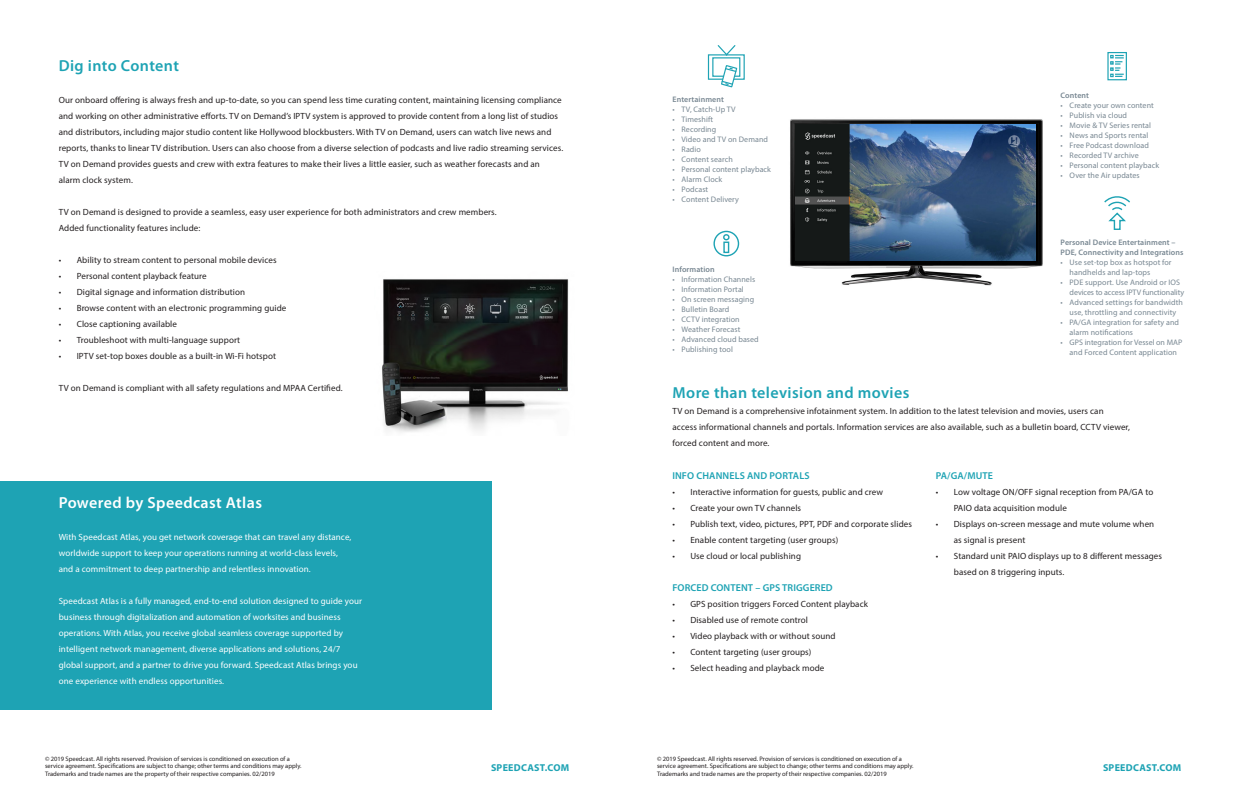
<style>
.page{position:relative;width:1242px;height:810px;background:#fff}
.page>*{position:absolute;margin:0;border:0;box-sizing:border-box;transform-origin:0 0}
.t1{font:600 16px "Myriad Pro";letter-spacing:.025em;color:#1ea3b4}
.t2{font:600 16px "Myriad Pro";letter-spacing:.025em;color:#fff}
.t3{font:600 10px "Myriad Pro";letter-spacing:.01em;color:#1ea3b4}
.t4{font:700 10px "Myriad Pro";letter-spacing:.025em;color:#1ea3b4}
.t5{font:9px/16px "Myriad Pro";letter-spacing:.01em;color:#231f20}
.t6{font:9px/16px "Myriad Pro";letter-spacing:.01em;color:#fff}
.t7{font:8px/10px "Myriad Pro";letter-spacing:.01em;color:#788792}
.t8{font:600 8px/10px "Myriad Pro";letter-spacing:.01em;color:#788792}
.t9{font:8px/10px "Myriad Pro";letter-spacing:-.01em;color:#788792}
.t10{font:6.5px "Myriad Pro";color:#231f20}
</style>
<div class="page">
<img style="left:790px;top:119px;width:253px;height:167px">
<img style="left:795px;top:125px;width:241px;height:135px">
<div style="left:0;top:481px;width:491px;height:229px;background:#1ea3b4"></div>
<svg style="left:707px;top:45px;width:38px;height:43px"></svg>
<div style="left:1107px;top:52px;width:20px;height:28px;border:1px solid #1ea3b4"></div>
<svg style="left:1110px;top:55px;width:14px;height:22px"></svg>
<svg style="left:713px;top:230px;width:27px;height:27px"></svg>
<svg style="left:1104px;top:196px;width:26px;height:34px"></svg>
<img style="left:382px;top:279px;width:187px;height:153px">
<p class="t1" style="left:59px;top:55px;width:122px">Dig into Content</p>
<p class="t5" style="left:59px;top:92px;width:506px">Our onboard offering is always fresh and up-to-date, so you can spend less time curating content, maintaining licensing compliance and working on other administrative efforts. TV on Demand’s IPTV system is approved to provide content from a long list of studios and distributors, including major studio content like Hollywood blockbusters. With TV on Demand, users can watch live news and reports, thanks to linear TV distribution. Users can also choose from a diverse selection of podcasts and live radio streaming services.<br>TV on Demand provides guests and crew with extra features to make their lives a little easier, such as weather forecasts and an alarm clock system.</p>
<p class="t5" style="left:59px;top:204px;width:439px">TV on Demand is designed to provide a seamless, easy user experience for both administrators and crew members.<br>Added functionality features include:</p>
<p class="t5" style="left:59px;top:252px;width:219px">• Ability to stream content to personal mobile devices</p>
<p class="t5" style="left:59px;top:268px;width:149px">• Personal content playback feature</p>
<p class="t5" style="left:59px;top:284px;width:188px">• Digital signage and information distribution</p>
<p class="t5" style="left:59px;top:300px;width:229px">• Browse content with an electronic programming guide</p>
<p class="t5" style="left:59px;top:316px;width:120px">• Close captioning available</p>
<p class="t5" style="left:59px;top:332px;width:183px">• Troubleshoot with multi-language support</p>
<p class="t5" style="left:59px;top:348px;width:219px">• IPTV set-top boxes double as a built-in Wi-Fi hotspot</p>
<p class="t5" style="left:59px;top:380px;width:285px">TV on Demand is compliant with all safety regulations and MPAA Certified.</p>
<p class="t2" style="left:59px;top:493px;width:205px">Powered by Speedcast Atlas</p>
<p class="t6" style="left:59px;top:529px;width:294px">With Speedcast Atlas, you get network coverage that can travel any distance, worldwide support to keep your operations running at world-class levels, and a commitment to deep partnership and relentless innovation.</p>
<p class="t6" style="left:59px;top:593px;width:305px">Speedcast Atlas is a fully managed, end-to-end solution designed to guide your business through digitalization and automation of worksites and business operations. With Atlas, you receive global seamless coverage supported by intelligent network management, diverse applications and solutions, 24/7 global support, and a partner to drive you forward. Speedcast Atlas brings you one experience with endless opportunities.</p>
<p class="t10" style="left:45px;top:754px;width:246px">© 2019 Speedcast. All rights reserved. Provision of services is conditioned on execution of a</p>
<p class="t10" style="left:45px;top:762px;width:258px">service agreement. Specifications are subject to change; other terms and conditions may apply.</p>
<p class="t10" style="left:45px;top:770px;width:231px">Trademarks and trade names are the property of their respective companies. 02/2019</p>
<p class="t4" style="left:491px;top:761px;width:80px">SPEEDCAST.COM</p>
<p class="t8" style="left:673px;top:95px;width:53px">Entertainment</p>
<p class="t7" style="left:673px;top:105px;width:65px">• TV, Catch-Up TV</p>
<p class="t7" style="left:673px;top:115px;width:42px">• Timeshift</p>
<p class="t7" style="left:673px;top:125px;width:45px">• Recording</p>
<p class="t7" style="left:673px;top:135px;width:97px">• Video and TV on Demand</p>
<p class="t7" style="left:673px;top:145px;width:30px">• Radio</p>
<p class="t7" style="left:673px;top:155px;width:62px">• Content search</p>
<p class="t7" style="left:673px;top:165px;width:100px">• Personal content playback</p>
<p class="t7" style="left:673px;top:175px;width:51px">• Alarm Clock</p>
<p class="t7" style="left:673px;top:185px;width:37px">• Podcast</p>
<p class="t7" style="left:673px;top:195px;width:68px">• Content Delivery</p>
<p class="t8" style="left:673px;top:264px;width:44px">Information</p>
<p class="t7" style="left:673px;top:274px;width:84px">• Information Channels</p>
<p class="t7" style="left:673px;top:284px;width:73px">• Information Portal</p>
<p class="t7" style="left:673px;top:294px;width:83px">• On screen messaging</p>
<p class="t7" style="left:673px;top:304px;width:58px">• Bulletin Board</p>
<p class="t7" style="left:673px;top:314px;width:69px">• CCTV integration</p>
<p class="t7" style="left:673px;top:324px;width:69px">• Weather Forecast</p>
<p class="t7" style="left:673px;top:334px;width:88px">• Advanced cloud based</p>
<p class="t7" style="left:673px;top:344px;width:62px">• Publishing tool</p>
<p class="t8" style="left:1061px;top:91px;width:30px">Content</p>
<p class="t7" style="left:1061px;top:101px;width:95px">• Create your own content</p>
<p class="t7" style="left:1061px;top:111px;width:68px">• Publish via cloud</p>
<p class="t7" style="left:1061px;top:121px;width:92px">• Movie &amp; TV Series rental</p>
<p class="t7" style="left:1061px;top:131px;width:89px">• News and Sports rental</p>
<p class="t7" style="left:1061px;top:141px;width:90px">• Free Podcast download</p>
<p class="t7" style="left:1061px;top:151px;width:80px">• Recorded TV archive</p>
<p class="t7" style="left:1061px;top:161px;width:100px">• Personal content playback</p>
<p class="t7" style="left:1061px;top:171px;width:81px">• Over the Air updates</p>
<p class="t8" style="left:1061px;top:237px;width:124px">Personal Device Entertainment –<br>PDE, Connectivity and Integrations</p>
<p class="t7" style="left:1070px;top:257px;width:103px;text-indent:-9px">• Use set-top box as hotspot for handhelds and lap-tops</p>
<p class="t9" style="left:1070px;top:277px;width:116px;text-indent:-9px">• PDE support. Use Android or IOS devices to access IPTV functionality</p>
<p class="t7" style="left:1061px;top:297px;width:124px;text-align:center">• Advanced settings for bandwidth use, throttling and connectivity</p>
<p class="t7" style="left:1070px;top:317px;width:111px;text-indent:-9px">• PA/GA integration for safety and alarm notifications</p>
<p class="t7" style="left:1061px;top:337px;width:123px;text-align:center">• GPS integration for Vessel on MAP and Forced Content application</p>
<p class="t1" style="left:673px;top:383px;width:238px">More than television and movies</p>
<p class="t5" style="left:673px;top:403px;width:459px">TV on Demand is a comprehensive infotainment system. In addition to the latest television and movies, users can access informational channels and portals. Information services are also available, such as a bulletin board, CCTV viewer, forced content and more.</p>
<p class="t3" style="left:672px;top:469px;width:139px">INFO CHANNELS AND PORTALS</p>
<p class="t5" style="left:672px;top:483px;width:212px">• Interactive information for guests, public and crew</p>
<p class="t5" style="left:672px;top:499px;width:130px">• Create your own TV channels</p>
<p class="t5" style="left:672px;top:515px;width:241px">• Publish text, video, pictures, PPT, PDF and corporate slides</p>
<p class="t5" style="left:672px;top:531px;width:168px">• Enable content targeting (user groups)</p>
<p class="t5" style="left:672px;top:547px;width:130px">• Use cloud or local publishing</p>
<p class="t3" style="left:672px;top:581px;width:162px">FORCED CONTENT – GPS TRIGGERED</p>
<p class="t5" style="left:672px;top:595px;width:197px">• GPS position triggers Forced Content playback</p>
<p class="t5" style="left:672px;top:611px;width:137px">• Disabled use of remote control</p>
<p class="t5" style="left:672px;top:627px;width:165px">• Video playback with or without sound</p>
<p class="t5" style="left:672px;top:643px;width:141px">• Content targeting (user groups)</p>
<p class="t5" style="left:672px;top:659px;width:154px">• Select heading and playback mode</p>
<p class="t3" style="left:936px;top:469px;width:59px">PA/GA/MUTE</p>
<p class="t5" style="left:954px;top:483px;width:201px;text-indent:-18px">• Low voltage ON/OFF signal reception from PA/GA to<br>PAIO data acquisition module</p>
<p class="t5" style="left:954px;top:515px;width:202px;text-indent:-18px">• Displays on-screen message and mute volume when as signal is present</p>
<p class="t5" style="left:954px;top:547px;width:210px;text-indent:-18px">• Standard unit PAIO displays up to 8 different messages based on 8 triggering inputs.</p>
<p class="t10" style="left:657px;top:754px;width:246px">© 2019 Speedcast. All rights reserved. Provision of services is conditioned on execution of a</p>
<p class="t10" style="left:657px;top:762px;width:258px">service agreement. Specifications are subject to change; other terms and conditions may apply.</p>
<p class="t10" style="left:657px;top:770px;width:231px">Trademarks and trade names are the property of their respective companies. 02/2019</p>
<p class="t4" style="left:1103px;top:761px;width:80px">SPEEDCAST.COM</p>
</div>
